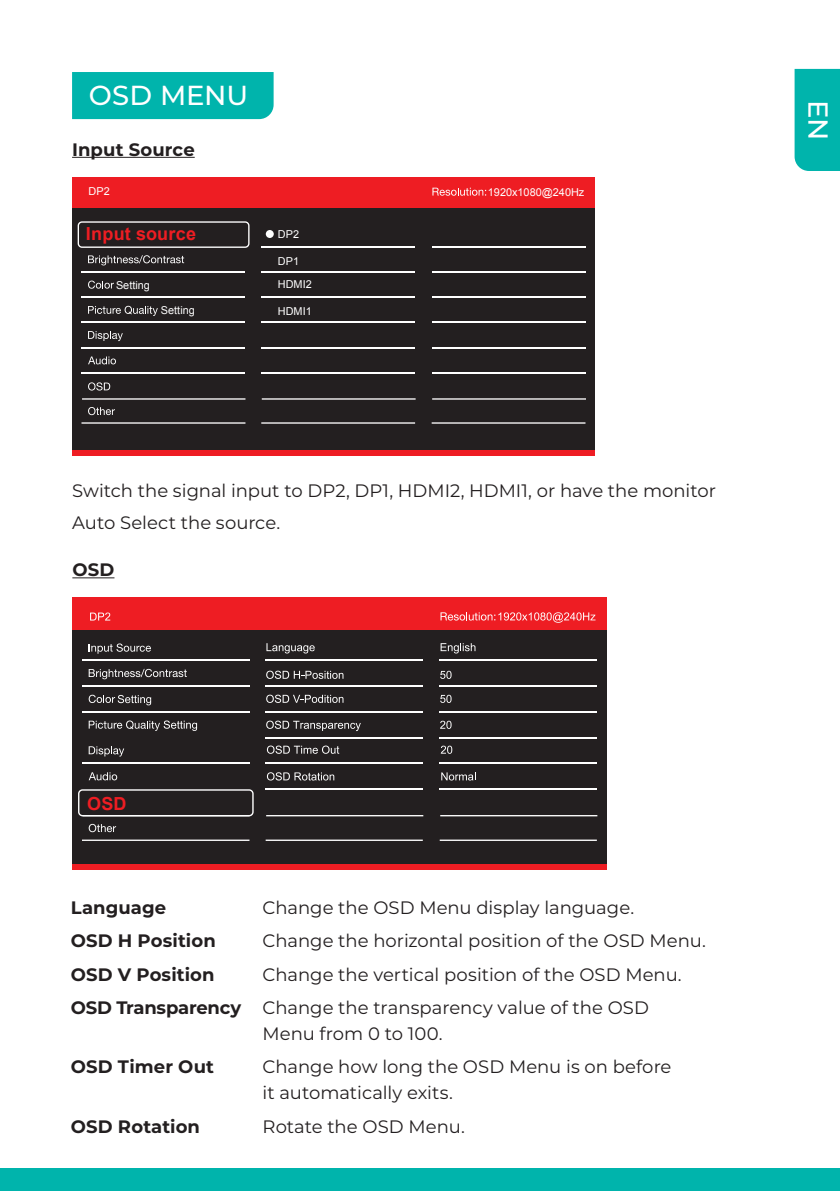
<style>
.page{position:relative;width:840px;height:1191px;background:#fff}
.page>*{position:absolute;margin:0;border:0;box-sizing:border-box;transform-origin:0 0}
.t1{font:500 27.4px "Montserrat";color:#fff}
.t2{font:18px/32px "Montserrat";color:#231f20}
.t3{font:700 18px "Montserrat";letter-spacing:.005em;color:#231f20}
.t4{font:700 18px "Montserrat";letter-spacing:-.015em;color:#231f20}
.t5{font:700 18px "Arial";letter-spacing:.01em;color:#ee1d23}
.t6{font:10.8px/23.4px "Arial";color:#fff}
</style>
<div class="page">
<div style="left:0;top:1168px;width:839px;height:23px;background:#00b4ac"></div>
<div style="left:794px;top:69px;width:45px;height:102px;background:#00b4ac"></div>
<div style="left:72px;top:72px;width:201px;height:47px;background:#00b4ac"></div>
<hr style="left:72px;top:157px;width:123px;height:1px;background:#231f20">
<div style="left:72px;top:177px;width:522px;height:279px;background:#ee1d23"></div>
<div style="left:72px;top:208px;width:522px;height:242px;background:#231f20"></div>
<hr style="left:81px;top:271px;width:164px;height:1px;background:#fff">
<hr style="left:81px;top:296px;width:164px;height:2px;background:#fff">
<hr style="left:81px;top:322px;width:164px;height:1px;background:#fff">
<hr style="left:81px;top:347px;width:164px;height:1px;background:#fff">
<hr style="left:81px;top:372px;width:164px;height:2px;background:#fff">
<hr style="left:261px;top:246px;width:154px;height:1px;background:#fff">
<hr style="left:261px;top:271px;width:154px;height:1px;background:#fff">
<hr style="left:261px;top:296px;width:154px;height:2px;background:#fff">
<hr style="left:261px;top:322px;width:154px;height:1px;background:#fff">
<hr style="left:261px;top:347px;width:154px;height:1px;background:#fff">
<hr style="left:261px;top:372px;width:154px;height:2px;background:#fff">
<hr style="left:431px;top:246px;width:154px;height:1px;background:#fff">
<hr style="left:431px;top:271px;width:154px;height:1px;background:#fff">
<hr style="left:431px;top:296px;width:154px;height:2px;background:#fff">
<hr style="left:431px;top:322px;width:154px;height:1px;background:#fff">
<hr style="left:431px;top:347px;width:154px;height:1px;background:#fff">
<hr style="left:431px;top:372px;width:154px;height:2px;background:#fff">
<div style="left:266px;top:230px;width:7px;height:8px;background:#fff;border-radius:50%"></div>
<div style="left:78px;top:221px;width:171px;height:27px;border:1px solid #fff;border-radius:4px"></div>
<svg style="left:432px;top:188px;width:54px;height:8px"></svg>
<svg style="left:88px;top:255px;width:96px;height:10px"></svg>
<svg style="left:88px;top:280px;width:26px;height:9px"></svg>
<svg style="left:88px;top:306px;width:70px;height:10px"></svg>
<svg style="left:88px;top:331px;width:35px;height:10px"></svg>
<svg style="left:88px;top:356px;width:28px;height:8px"></svg>
<svg style="left:81px;top:422px;width:164px;height:2px"></svg>
<svg style="left:261px;top:422px;width:154px;height:2px"></svg>
<svg style="left:431px;top:422px;width:154px;height:2px"></svg>
<svg style="left:88px;top:382px;width:22px;height:8px"></svg>
<svg style="left:88px;top:407px;width:27px;height:8px"></svg>
<svg style="left:262px;top:398px;width:153px;height:1px"></svg>
<svg style="left:82px;top:398px;width:163px;height:1px"></svg>
<svg style="left:432px;top:398px;width:153px;height:1px"></svg>
<hr style="left:72px;top:577px;width:42px;height:1px;background:#231f20">
<div style="left:72px;top:597px;width:534px;height:272px;background:#ee1d23"></div>
<div style="left:72px;top:630px;width:534px;height:233px;background:#231f20"></div>
<hr style="left:82px;top:659px;width:167px;height:1px;background:#fff">
<hr style="left:82px;top:685px;width:167px;height:1px;background:#fff">
<hr style="left:82px;top:762px;width:167px;height:2px;background:#fff">
<hr style="left:82px;top:711px;width:167px;height:1px;background:#fff">
<hr style="left:265px;top:659px;width:157px;height:1px;background:#fff">
<hr style="left:265px;top:685px;width:157px;height:1px;background:#fff">
<hr style="left:265px;top:711px;width:157px;height:1px;background:#fff">
<hr style="left:265px;top:737px;width:157px;height:1px;background:#fff">
<hr style="left:265px;top:762px;width:157px;height:2px;background:#fff">
<hr style="left:265px;top:788px;width:157px;height:2px;background:#fff">
<hr style="left:439px;top:659px;width:157px;height:1px;background:#fff">
<hr style="left:439px;top:685px;width:157px;height:1px;background:#fff">
<hr style="left:439px;top:711px;width:157px;height:1px;background:#fff">
<hr style="left:439px;top:737px;width:157px;height:1px;background:#fff">
<hr style="left:439px;top:762px;width:157px;height:2px;background:#fff">
<hr style="left:439px;top:788px;width:157px;height:2px;background:#fff">
<div style="left:78px;top:789px;width:175px;height:27px;border:1px solid #fff;border-radius:4px"></div>
<svg style="left:440px;top:612px;width:155px;height:11px"></svg>
<svg style="left:89px;top:643px;width:62px;height:11px"></svg>
<svg style="left:89px;top:669px;width:98px;height:10px"></svg>
<svg style="left:89px;top:746px;width:35px;height:10px"></svg>
<svg style="left:89px;top:772px;width:28px;height:8px"></svg>
<svg style="left:82px;top:839px;width:167px;height:2px"></svg>
<svg style="left:265px;top:839px;width:157px;height:2px"></svg>
<svg style="left:439px;top:839px;width:157px;height:2px"></svg>
<svg style="left:89px;top:824px;width:27px;height:8px"></svg>
<svg style="left:89px;top:720px;width:108px;height:11px"></svg>
<svg style="left:89px;top:694px;width:62px;height:11px"></svg>
<svg style="left:266px;top:643px;width:48px;height:10px"></svg>
<svg style="left:90px;top:612px;width:20px;height:8px"></svg>
<svg style="left:266px;top:670px;width:77px;height:9px"></svg>
<svg style="left:266px;top:694px;width:77px;height:9px"></svg>
<svg style="left:266px;top:720px;width:94px;height:11px"></svg>
<svg style="left:440px;top:643px;width:35px;height:10px"></svg>
<svg style="left:440px;top:671px;width:11px;height:8px"></svg>
<svg style="left:440px;top:695px;width:11px;height:8px"></svg>
<svg style="left:440px;top:720px;width:11px;height:9px"></svg>
<svg style="left:267px;top:745px;width:72px;height:9px"></svg>
<svg style="left:440px;top:745px;width:12px;height:9px"></svg>
<svg style="left:267px;top:772px;width:67px;height:8px"></svg>
<svg style="left:441px;top:772px;width:33px;height:8px"></svg>
<svg style="left:266px;top:815px;width:157px;height:1px"></svg>
<svg style="left:82px;top:815px;width:167px;height:1px"></svg>
<svg style="left:440px;top:815px;width:157px;height:1px"></svg>
<p class="t1" style="left:89px;top:76px;width:161px">OSD MENU</p>
<p class="t3" style="left:72px;top:136px;width:124px">Input Source</p>
<p class="t6" style="left:88px;top:180px;width:23px">DP2</p>
<p class="t5" style="left:86px;top:222px;width:111px">Input source</p>
<p class="t6" style="left:116px;top:273px;width:35px">Setting</p>
<p class="t6" style="left:161px;top:298px;width:35px">Setting</p>
<p class="t6" style="left:278px;top:222px;width:23px">DP2</p>
<p class="t6" style="left:278px;top:249px;width:35px">DP1<br>HDMI2</p>
<p class="t6" style="left:278px;top:299px;width:35px">HDMI1</p>
<p class="t6" style="left:487px;top:180px;width:98px">1920x1080@240Hz</p>
<p class="t2" style="left:72px;top:474px;width:645px">Switch the signal input to DP2, DP1, HDMI2, HDMI1, or have the monitor<br>Auto Select the source.</p>
<p class="t3" style="left:72px;top:556px;width:44px">OSD</p>
<p class="t5" style="left:87px;top:791px;width:41px">OSD</p>
<p class="t3" style="left:71px;top:894px;width:97px">Language</p>
<p class="t2" style="left:262px;top:890px;width:373px">Change the OSD Menu display language.</p>
<p class="t3" style="left:71px;top:927px;width:146px">OSD H Position</p>
<p class="t2" style="left:262px;top:924px;width:444px">Change the horizontal position of the OSD Menu.</p>
<p class="t3" style="left:71px;top:961px;width:145px">OSD V Position</p>
<p class="t2" style="left:262px;top:957px;width:420px">Change the vertical position of the OSD Menu.</p>
<p class="t4" style="left:71px;top:994px;width:172px">OSD Transparency</p>
<p class="t2" style="left:262px;top:994px;width:388px;line-height:26px">Change the transparency value of the OSD<br>Menu from 0 to 100.</p>
<p class="t3" style="left:71px;top:1054px;width:145px">OSD Timer Out</p>
<p class="t2" style="left:262px;top:1050px;width:410px">Change how long the OSD Menu is on before</p>
<p class="t2" style="left:262px;top:1076px;width:192px">it automatically exits.</p>
<p class="t3" style="left:71px;top:1113px;width:131px">OSD Rotation</p>
<p class="t2" style="left:262px;top:1109px;width:204px">Rotate the OSD Menu.</p>
<p class="t1" style="left:837px;top:100px;width:42px;rotate:90deg">EN</p>
</div>
